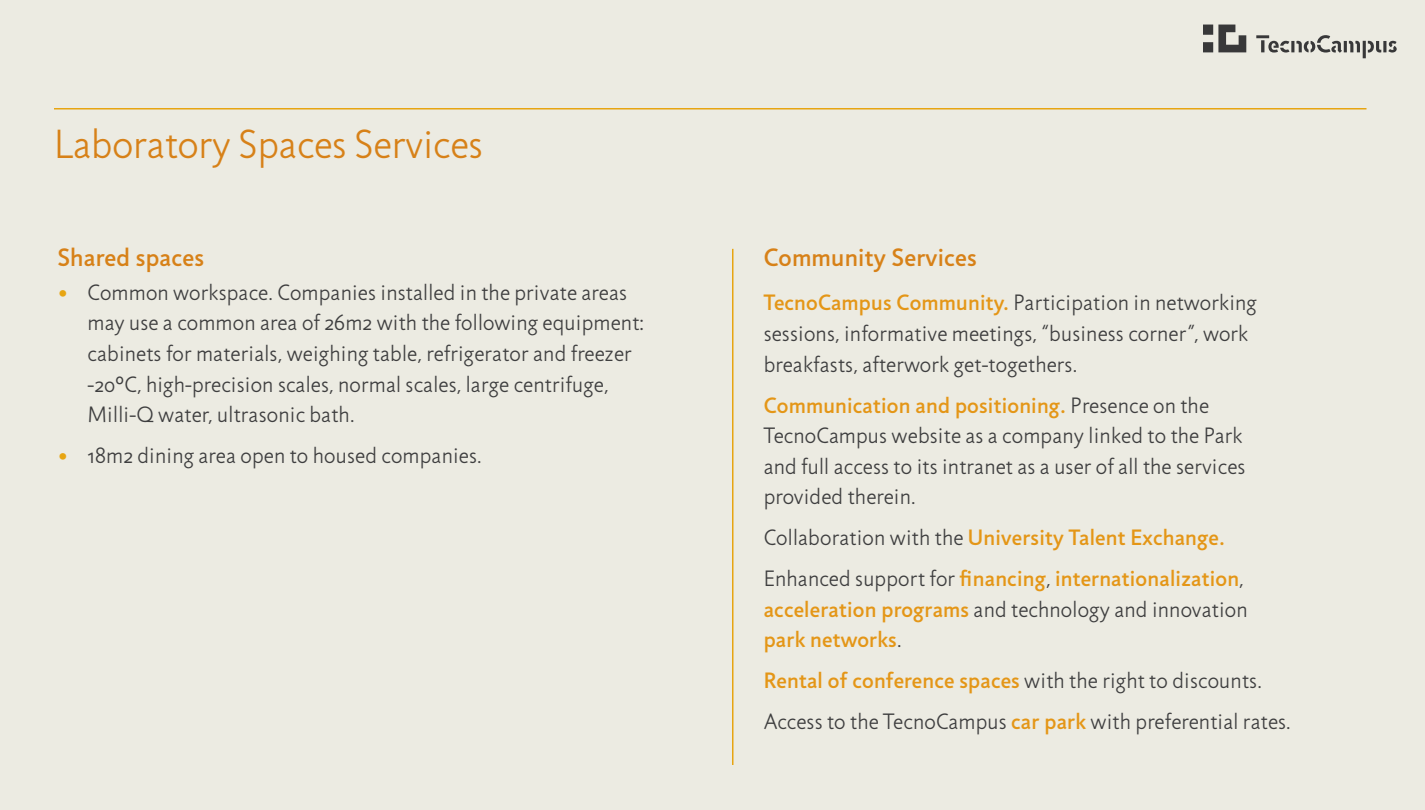
<style>
.page{position:relative;width:1425px;height:810px;background:#ecebe2}
.page>*{position:absolute;margin:0;border:0;box-sizing:border-box;transform-origin:0 0}
.t1{font:300 41.17px "Jigsaw";color:#d78118}
.t2{font:500 25.5px "Jigsaw";letter-spacing:.01em;color:#d78118}
.t3{font:300 22.5px/30.5px "Jigsaw";letter-spacing:.01em;color:#3e3e3f}
.t4{font:500 22.5px/41px "Jigsaw";letter-spacing:.01em;color:#e49617}
.s1{color:#e7a512}
.s2{font-weight:500;color:#e49617}
.s3{font-weight:300;color:#3e3e3f}
</style>
<div class="page">
<svg style="left:1256px;top:35px;width:141px;height:23px"></svg>
<svg style="left:1203px;top:25px;width:43px;height:27px"></svg>
<hr style="left:54px;top:108px;width:1312px;height:2px;background:#e7a512">
<hr style="left:732px;top:249px;width:2px;height:516px;background:#e7a512">
<h1 class="t1" style="left:54px;top:121px;width:430px">Laboratory Spaces Services</h1>
<p class="t2" style="left:58px;top:243px;width:148px">Shared spaces</p>
<p class="t3" style="left:87px;top:277px;width:558px;text-indent:-30px"><span class="s1">•</span> Common workspace. Companies installed in the private areas may use a common area of 26m2 with the following equipment: cabinets for materials, weighing table, refrigerator and freezer -20ºC, high-precision scales, normal scales, large centrifuge, Milli-Q water, ultrasonic bath.</p>
<p class="t3" style="left:57px;top:440px;width:426px"><span class="s1">•</span> 18m2 dining area open to housed companies.</p>
<p class="t2" style="left:764px;top:243px;width:215px">Community Services</p>
<p class="t3" style="left:764px;top:288px;width:495px"><span class="s2">TecnoCampus Community.</span> Participation in networking sessions, informative meetings, “business corner”, work breakfasts, afterwork get-togethers.</p>
<p class="t3" style="left:764px;top:390px;width:483px"><span class="s2">Communication and positioning.</span> Presence on the TecnoCampus website as a company linked to the Park and full access to its intranet as a user of all the services provided therein.</p>
<p class="t4" style="left:764px;top:517px;width:482px"><span class="s3">Collaboration with the</span> University Talent Exchange.<br><span class="s3">Enhanced support for</span> financing<span class="s3">,</span> internationalization<span class="s3">,</span></p>
<p class="t4" style="left:764px;top:594px;width:486px;line-height:30.5px">acceleration programs <span class="s3">and technology and innovation </span>park networks<span class="s3">.</span></p>
<p class="t3" style="left:764px;top:660px;width:529px;line-height:41px"><span class="s2">Rental of conference spaces</span> with the right to discounts.<br>Access to the TecnoCampus <span class="s2">car park</span> with preferential rates.</p>
</div>
